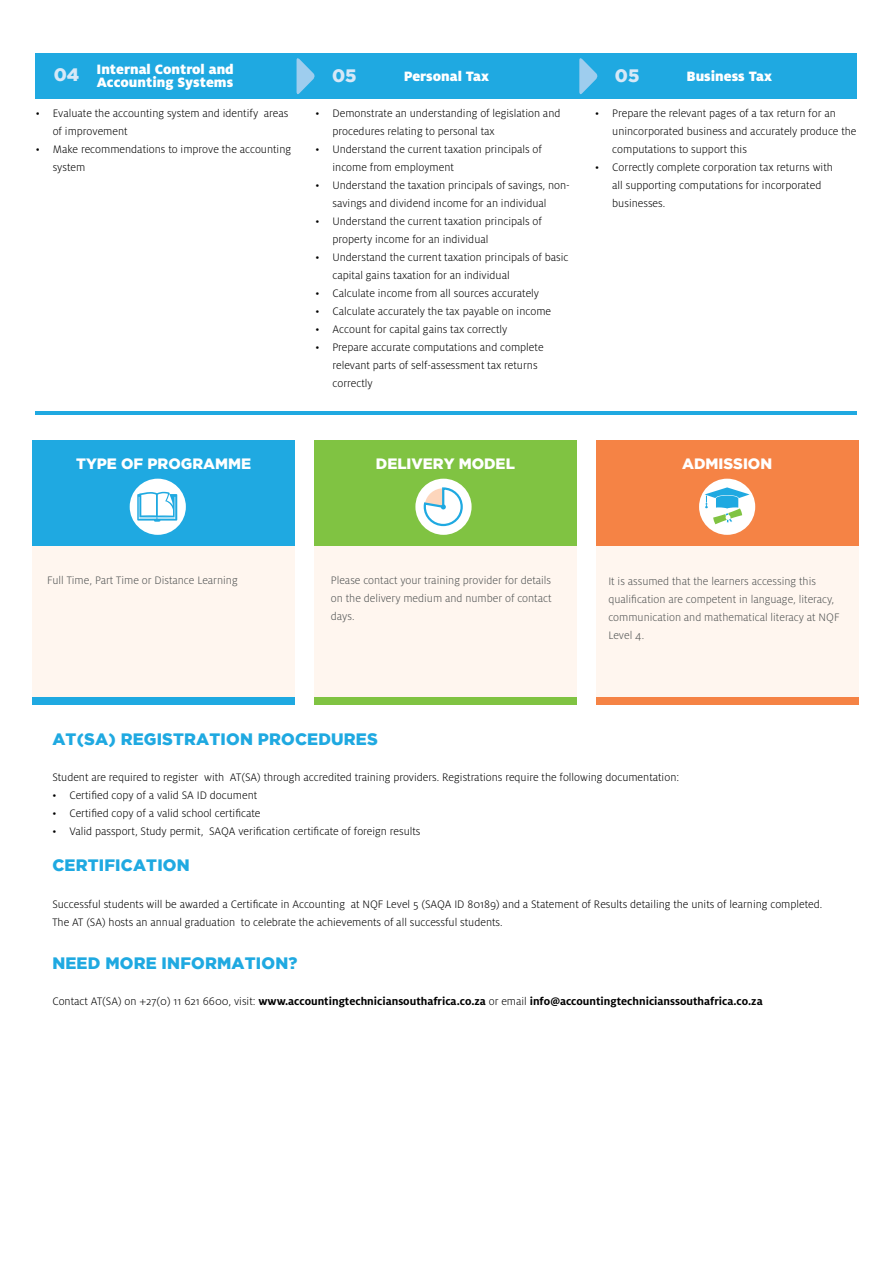
<style>
.page{position:relative;width:893px;height:1263px;background:#fff}
.page>*{position:absolute;margin:0;border:0;box-sizing:border-box;transform-origin:0 0}
.t1{font:900 18px "Gotham";color:#d6e8f7}
.t2{font:900 16.5px "Gotham";letter-spacing:.01em;color:#1fa9e1}
.t3{font:900 15px/13.5px "Milo OT";color:#fff}
.t4{font:900 15px "Gotham";color:#fff}
.t5{font:300 12px/18px "Milo OT";color:#000}
.t6{font:300 12px/18px "Milo OT";color:#505353;text-align:justify}
.t7{font:700 12px "Milo OT";color:#000}
.s1{font-weight:300}
</style>
<div class="page">
<div style="left:32px;top:697px;width:263px;height:8px;background:#1fa9e1"></div>
<div style="left:314px;top:697px;width:263px;height:8px;background:#80c342"></div>
<div style="left:596px;top:697px;width:262px;height:8px;background:#f58345"></div>
<div style="left:32px;top:497px;width:263px;height:200px;background:#fff6ef"></div>
<div style="left:314px;top:497px;width:263px;height:200px;background:#fff6ef"></div>
<div style="left:596px;top:497px;width:262px;height:200px;background:#fff6ef"></div>
<div style="left:32px;top:440px;width:263px;height:105px;background:#1fa9e1"></div>
<div style="left:130px;top:479px;width:56px;height:56px;background:#fff;border-radius:50%"></div>
<svg style="left:137px;top:492px;width:40px;height:30px"></svg>
<div style="left:314px;top:440px;width:263px;height:105px;background:#80c342"></div>
<div style="left:415px;top:479px;width:57px;height:56px;background:#fff;border-radius:50%"></div>
<svg style="left:423px;top:486px;width:41px;height:41px"></svg>
<div style="left:596px;top:440px;width:262px;height:105px;background:#f58345"></div>
<div style="left:699px;top:479px;width:56px;height:56px;background:#fff;border-radius:50%"></div>
<svg style="left:705px;top:487px;width:45px;height:37px"></svg>
<hr style="left:36px;top:411px;width:821px;height:3px;background:#1fa9e1">
<div style="left:36px;top:53px;width:821px;height:46px;background:#1fa9e1"></div>
<svg style="left:297px;top:58px;width:18px;height:36px"></svg>
<svg style="left:579px;top:58px;width:19px;height:37px"></svg>
<p class="t3" style="left:96px;top:62px;width:139px">Internal Control and<br>Accounting Systems</p>
<p class="t3" style="left:404px;top:70px;width:87px">Personal Tax</p>
<p class="t3" style="left:686px;top:70px;width:87px">Business Tax</p>
<p class="t5" style="left:53px;top:104px;width:237px;text-indent:-17px">• Evaluate the accounting system and identify areas of improvement</p>
<p class="t5" style="left:53px;top:140px;width:240px;text-indent:-17px">• Make recommendations to improve the accounting system</p>
<h1 class="t1" style="left:54px;top:64px;width:27px">04</h1>
<h1 class="t1" style="left:332px;top:66px;width:26px">05</h1>
<h1 class="t1" style="left:615px;top:66px;width:26px">05</h1>
<p class="t5" style="left:332px;top:104px;width:229px;text-indent:-17px">• Demonstrate an understanding of legislation and procedures relating to personal tax</p>
<p class="t5" style="left:332px;top:140px;width:211px;text-indent:-17px">• Understand the current taxation principals of income from employment</p>
<p class="t5" style="left:315px;top:176px;width:256px;text-align:center">• Understand the taxation principals of savings, non&shy;savings and dividend income for an individual</p>
<p class="t5" style="left:332px;top:212px;width:211px;text-indent:-17px">• Understand the current taxation principals of property income for an individual</p>
<p class="t5" style="left:332px;top:248px;width:237px;text-indent:-17px">• Understand the current taxation principals of basic capital gains taxation for an individual</p>
<p class="t5" style="left:315px;top:284px;width:225px">• Calculate income from all sources accurately</p>
<p class="t5" style="left:315px;top:302px;width:237px">• Calculate accurately the tax payable on income</p>
<p class="t5" style="left:315px;top:320px;width:193px">• Account for capital gains tax correctly</p>
<p class="t5" style="left:332px;top:338px;width:213px;text-indent:-17px">• Prepare accurate computations and complete relevant parts of self-assessment tax returns correctly</p>
<p class="t5" style="left:612px;top:104px;width:246px;text-indent:-17px">• Prepare the relevant pages of a tax return for an unincorporated business and accurately produce the computations to support this</p>
<p class="t5" style="left:612px;top:158px;width:222px;text-indent:-17px">• Correctly complete corporation tax returns with all supporting computations for incorporated businesses.</p>
<p class="t4" style="left:76px;top:455px;width:176px">TYPE OF PROGRAMME</p>
<p class="t4" style="left:376px;top:455px;width:141px">DELIVERY MODEL</p>
<p class="t4" style="left:682px;top:455px;width:92px">ADMISSION</p>
<p class="t6" style="left:47px;top:571px;width:192px">Full Time, Part Time or Distance Learning</p>
<p class="t6" style="left:331px;top:571px;width:222px">Please contact your training provider for details on the delivery medium and number of contact days.</p>
<p class="t6" style="left:608px;top:572px;width:233px;text-align:left">It is assumed that the learners accessing this qualification are competent in language, literacy, communication and mathematical literacy at NQF Level 4.</p>
<h2 class="t2" style="left:52px;top:729px;width:327px">AT(SA) REGISTRATION PROCEDURES</h2>
<p class="t5" style="left:52px;top:768px;width:628px">Student are required to register with AT(SA) through accredited training providers. Registrations require the following documentation:</p>
<p class="t5" style="left:52px;top:786px;width:206px">• Certified copy of a valid SA ID document</p>
<p class="t5" style="left:52px;top:804px;width:210px">• Certified copy of a valid school certificate</p>
<p class="t5" style="left:52px;top:822px;width:370px">• Valid passport, Study permit, SAQA verification certificate of foreign results</p>
<h2 class="t2" style="left:52px;top:855px;width:139px">CERTIFICATION</h2>
<p class="t5" style="left:52px;top:895px;width:771px">Successful students will be awarded a Certificate in Accounting at NQF Level 5 (SAQA ID 80189) and a Statement of Results detailing the units of learning completed.<br>The AT (SA) hosts an annual graduation to celebrate the achievements of all successful students.</p>
<h2 class="t2" style="left:52px;top:953px;width:247px">NEED MORE INFORMATION?</h2>
<p class="t7" style="left:52px;top:994px;width:712px"><span class="s1">Contact AT(SA) on +27(0) 11 621 6600, visit:</span> www.accountingtechniciansouthafrica.co.za <span class="s1">or email</span> info@accountingtechnicianssouthafrica.co.za</p>
</div>
